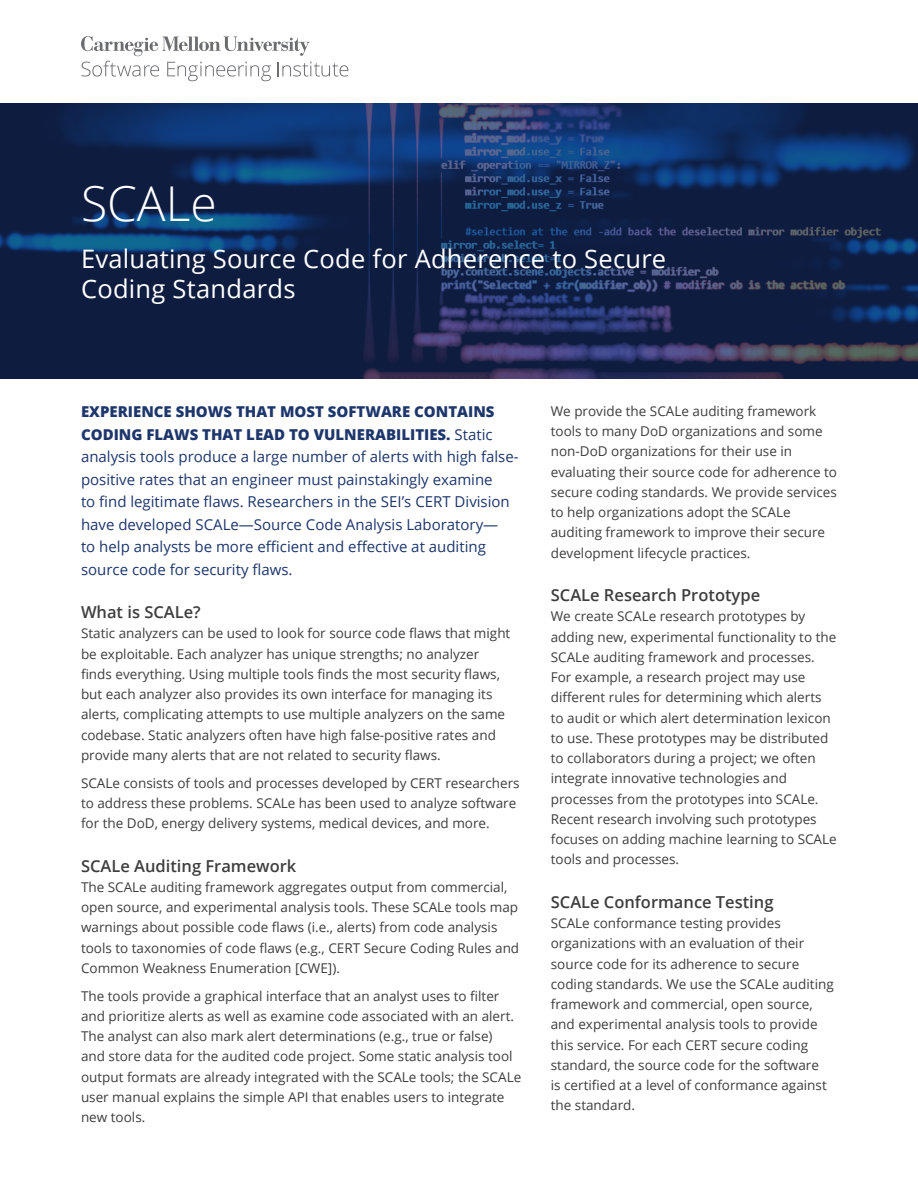
<style>
.page{position:relative;width:918px;height:1188px;background:#fff}
.page>*{position:absolute;margin:0;border:0;box-sizing:border-box;transform-origin:0 0}
.Primary_Title_White{font:300 48px "Open Sans";color:#fff}
.Secondary_Title_Whit{font:25.5px/30px "Open Sans";letter-spacing:.01em;color:#fff}
.Section_Title{font:600 16.5px "Open Sans";color:#3e3e3f}
.Intro_Paragraph_Text{font:15px/22.5px "Open Sans";color:#1d366c}
.Main_Body_Text{font:13.5px/20.2px "Open Sans";color:#3e3e3f}
.s1{font-weight:800}
</style>
<div class="page">
<svg style="left:81px;top:36px;width:267px;height:45px"></svg>
<svg style="left:0;top:104px;width:918px;height:275px;background:#142853"></svg>
<p class="Primary_Title_White" style="left:81px;top:171px;width:137px">SCALe</p>
<p class="Secondary_Title_Whit" style="left:81px;top:243px;width:587px">Evaluating Source Code for Adherence to Secure<br>Coding Standards</p>
<p class="Intro_Paragraph_Text" style="left:81px;top:400px;width:439px"><span class="s1">EXPERIENCE SHOWS THAT MOST SOFTWARE CONTAINS CODING FLAWS THAT LEAD TO VULNERABILITIES.</span> Static analysis tools produce a large number of alerts with high false&shy;positive rates that an engineer must painstakingly examine<br>to find legitimate flaws. Researchers in the SEI’s CERT Division have developed SCALe—Source Code Analysis Laboratory—<br>to help analysts be more efficient and effective at auditing source code for security flaws.</p>
<p class="Section_Title" style="left:81px;top:601px;width:121px">What is SCALe?</p>
<p class="Main_Body_Text" style="left:81px;top:623px;width:431px">Static analyzers can be used to look for source code flaws that might be exploitable. Each analyzer has unique strengths; no analyzer finds everything. Using multiple tools finds the most security flaws, but each analyzer also provides its own interface for managing its alerts, complicating attempts to use multiple analyzers on the same codebase. Static analyzers often have high false-positive rates and provide many alerts that are not related to security flaws.</p>
<p class="Main_Body_Text" style="left:81px;top:772px;width:440px">SCALe consists of tools and processes developed by CERT researchers to address these problems. SCALe has been used to analyze software for the DoD, energy delivery systems, medical devices, and more.</p>
<p class="Section_Title" style="left:81px;top:854px;width:217px">SCALe Auditing Framework</p>
<p class="Main_Body_Text" style="left:81px;top:877px;width:440px">The SCALe auditing framework aggregates output from commercial, open source, and experimental analysis tools. These SCALe tools map warnings about possible code flaws (i.e., alerts) from code analysis tools to taxonomies of code flaws (e.g., CERT Secure Coding Rules and Common Weakness Enumeration [CWE]).</p>
<p class="Main_Body_Text" style="left:81px;top:985px;width:442px">The tools provide a graphical interface that an analyst uses to filter and prioritize alerts as well as examine code associated with an alert.<br>The analyst can also mark alert determinations (e.g., true or false)<br>and store data for the audited code project. Some static analysis tool output formats are already integrated with the SCALe tools; the SCALe user manual explains the simple API that enables users to integrate new tools.</p>
<p class="Main_Body_Text" style="left:551px;top:401px;width:288px">We provide the SCALe auditing framework tools to many DoD organizations and some non-DoD organizations for their use in evaluating their source code for adherence to secure coding standards. We provide services to help organizations adopt the SCALe auditing framework to improve their secure development lifecycle practices.</p>
<p class="Section_Title" style="left:551px;top:584px;width:211px">SCALe Research Prototype</p>
<p class="Main_Body_Text" style="left:551px;top:606px;width:287px">We create SCALe research prototypes by adding new, experimental functionality to the SCALe auditing framework and processes.<br>For example, a research project may use different rules for determining which alerts to audit or which alert determination lexicon to use. These prototypes may be distributed to collaborators during a project; we often integrate innovative technologies and processes from the prototypes into SCALe.<br>Recent research involving such prototypes focuses on adding machine learning to SCALe tools and processes.</p>
<p class="Section_Title" style="left:551px;top:891px;width:224px">SCALe Conformance Testing</p>
<p class="Main_Body_Text" style="left:551px;top:913px;width:285px">SCALe conformance testing provides organizations with an evaluation of their source code for its adherence to secure coding standards. We use the SCALe auditing framework and commercial, open source, and experimental analysis tools to provide this service. For each CERT secure coding standard, the source code for the software<br>is certified at a level of conformance against the standard.</p>
</div>
